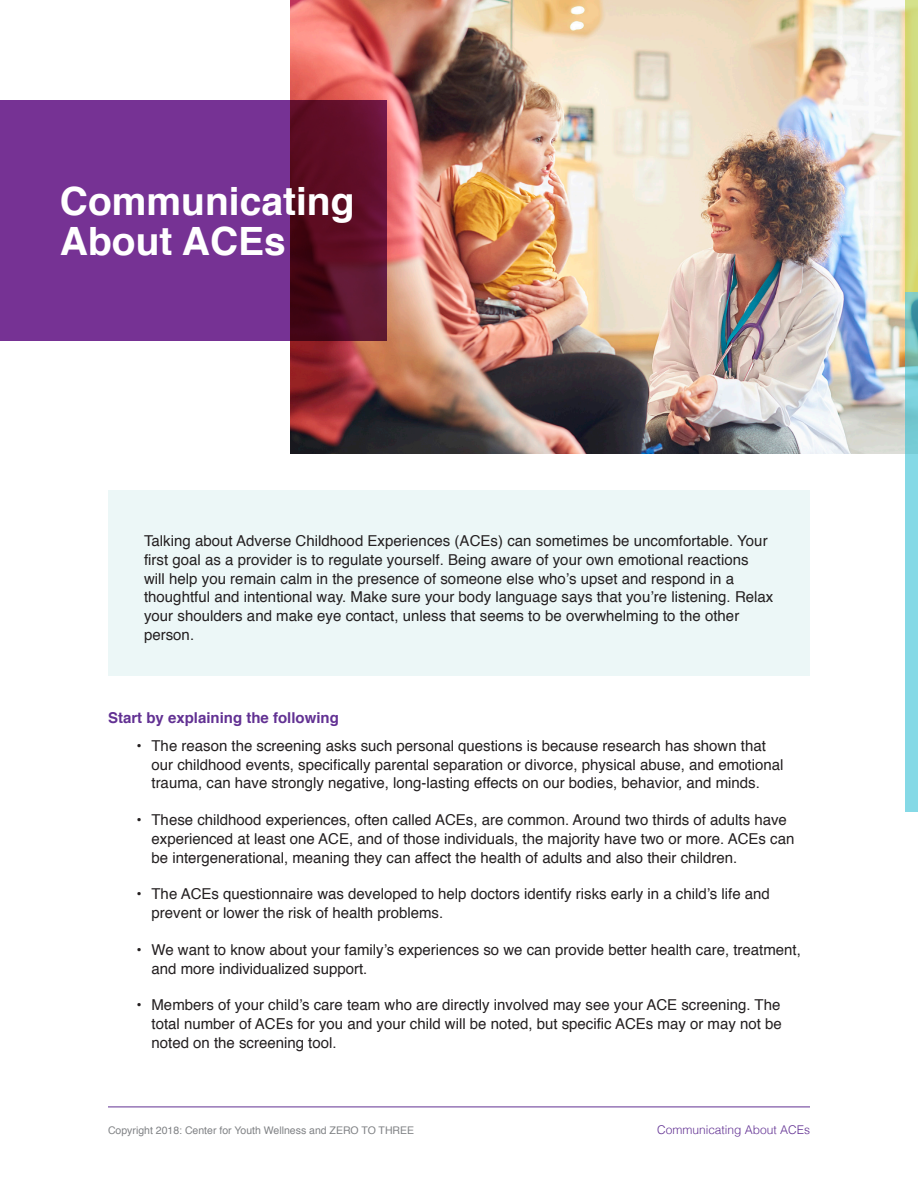
<style>
.page{position:relative;width:918px;height:1188px;background:#fff}
.page>*{position:absolute;margin:0;border:0;box-sizing:border-box;transform-origin:0 0}
.t1{font:700 39px/40.5px "Helvetica";color:#fff}
.t2{font:15px/18.8px "Helvetica";color:#231f20}
.t3{font:700 15px "Helvetica";color:#623193}
.t4{font:300 12px "Helvetica";color:#623193}
.t5{font:10.5px "Helvetica";color:#808285}
</style>
<div class="page">
<hr style="left:108px;top:1107px;width:702px;height:1px;background:#623193">
<img style="left:290px;top:0;width:615px;height:454px">
<svg style="left:0;top:100px;width:387px;height:241px;fill:#763294"></svg>
<div style="left:108px;top:490px;width:702px;height:186px;background:#ecf7f7"></div>
<svg style="left:905px;top:0;width:13px;height:292px;fill:#d3d979"></svg>
<svg style="left:905px;top:292px;width:13px;height:520px;fill:#85d9e6"></svg>
<h1 class="t1" style="left:60px;top:181px;width:296px">Communicating<br>About ACEs</h1>
<p class="t2" style="left:144px;top:532px;width:631px">Talking about Adverse Childhood Experiences (ACEs) can sometimes be uncomfortable. Your first goal as a provider is to regulate yourself. Being aware of your own emotional reactions<br>will help you remain calm in the presence of someone else who’s upset and respond in a thoughtful and intentional way. Make sure your body language says that you’re listening. Relax your shoulders and make eye contact, unless that seems to be overwhelming to the other person.</p>
<h2 class="t3" style="left:108px;top:706px;width:232px">Start by explaining the following</h2>
<p class="t2" style="left:152px;top:737px;width:633px;text-indent:-15px">• The reason the screening asks such personal questions is because research has shown that our childhood events, specifically parental separation or divorce, physical abuse, and emotional trauma, can have strongly negative, long-lasting effects on our bodies, behavior, and minds.</p>
<p class="t2" style="left:152px;top:811px;width:644px;text-indent:-15px">• These childhood experiences, often called ACEs, are common. Around two thirds of adults have experienced at least one ACE, and of those individuals, the majority have two or more. ACEs can be intergenerational, meaning they can affect the health of adults and also their children.</p>
<p class="t2" style="left:152px;top:885px;width:620px;text-indent:-15px">• The ACEs questionnaire was developed to help doctors identify risks early in a child’s life and prevent or lower the risk of health problems.</p>
<p class="t2" style="left:152px;top:941px;width:651px;text-indent:-15px">• We want to know about your family’s experiences so we can provide better health care, treatment, and more individualized support.</p>
<p class="t2" style="left:152px;top:996px;width:632px;text-align:justify;text-indent:-15px">• Members of your child’s care team who are directly involved may see your ACE screening. The total number of ACEs for you and your child will be noted, but specific ACEs may or may not be noted on the screening tool.</p>
<p class="t5" style="left:108px;top:1122px;width:308px">Copyright 2018: Center for Youth Wellness and ZERO TO THREE</p>
<p class="t4" style="left:657px;top:1120px;width:154px">Communicating About ACEs</p>
</div>
